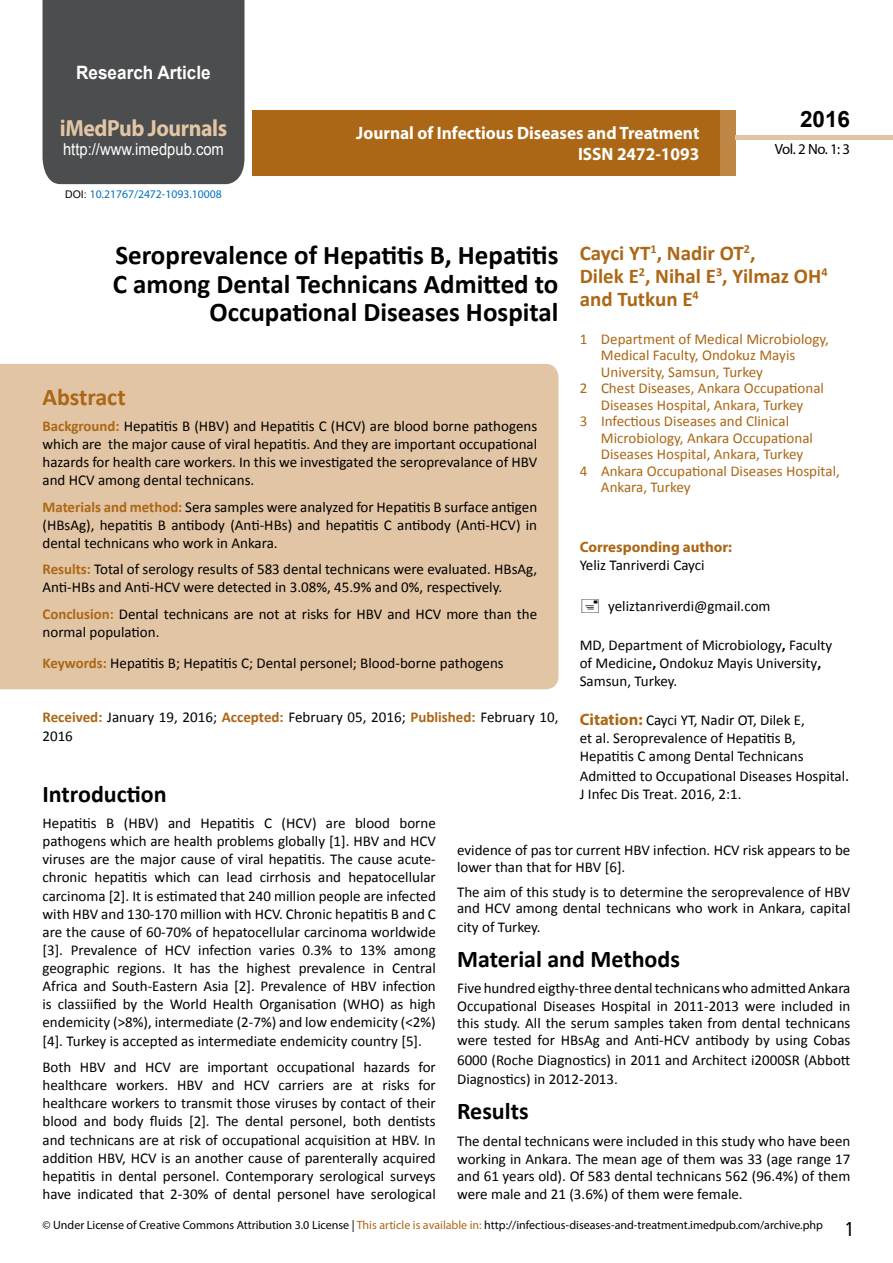
<style>
.page{position:relative;width:893px;height:1263px;background:#fff}
.page>*{position:absolute;margin:0;border:0;box-sizing:border-box;transform-origin:0 0}
.t1{font:700 27px/28.5px "Calibri";color:#000;text-align:right}
.t2{font:25.5px "Tunga";color:#000}
.t3{font:700 24px "Calibri";color:#000}
.t4{font:700 24px "Calibri";color:#ab6715}
.t5{font:700 23.4px "Myriad Pro";letter-spacing:-.02em;color:#e2c5a5;scale:.93 1}
.t6{font:700 22.5px "Arial";color:#000}
.t7{font:700 21px/23.1px "Calibri";color:#ad6715}
.t8{font:700 18.45px "Arial";color:#fff;scale:.93 1}
.t9{font:700 18px/21.6px "Myriad Pro";color:#fff;text-align:right;scale:.96 1}
.t10{font:16.5px "Arial";color:#fff;scale:.89 1}
.t11{font:15px/18.1px "Calibri";color:#000}
.t12{font:15px "Calibri";color:#ab6715}
.t13{font:700 15px "Myriad Pro";color:#ab6715}
.t14{font:14.85px "Myriad Pro";color:#000}
.t15{font:12px "Myriad Pro";color:#000}
.t16{font:11.7px "Myriad Pro";color:#0072bc}
.s1{font-family:"Arial";font-size:10.5px;color:#000}
.s2{font-weight:700;color:#ab6715}
.s3{font-weight:700}
.s4{font-family:"Myriad Pro";font-weight:700;font-size:16.5px;color:#ab6715}
.s5{font-size:16.5px}
.s6{color:#ab6715}
</style>
<div class="page">
<div style="left:252px;top:110px;width:469px;height:66px;background:#ab6715"></div>
<div style="left:720px;top:110px;width:16px;height:66px;background:#be8545"></div>
<div style="left:43px;top:0;width:201px;height:184px;background:#4c4d4f"></div>
<div style="left:736px;top:135px;width:157px;height:5px;background:#e2c5a5"></div>
<div style="left:0;top:364px;width:558px;height:325px;background:#e2c5a5"></div>
<p class="t8" style="left:76px;top:60px;width:146px">Research Article</p>
<h3 class="t5" style="left:60px;top:113px;width:181px">iMedPub Journals</h3>
<p class="t10" style="left:63px;top:138px;width:182px">http://www.imedpub.com</p>
<p class="t16" style="left:65px;top:187px;width:158px"><span class="s1">DOI:</span> 10.21767/2472-1093.10008</p>
<p class="t9" style="left:356px;top:121px;width:359px">Journal of Infectious Diseases and Treatment<br>ISSN 2472-1093</p>
<h3 class="t6" style="left:800px;top:104px;width:52px">2016</h3>
<p class="t14" style="left:775px;top:140px;width:77px">Vol. 2 No. 1: 3</p>
<h3 class="t7" style="left:580px;top:241px;width:249px">Cayci YT<sup>1</sup>, Nadir OT<sup>2</sup>,<br>Dilek E<sup>2</sup>, Nihal E<sup>3</sup>, Yilmaz OH<sup>4 </sup>and Tutkun E<sup>4</sup></h3>
<p class="t12" style="left:580px;top:329px;width:251px">1 Department of Medical Microbiology,</p>
<p class="t12" style="left:601px;top:346px;width:196px">Medical Faculty, Ondokuz Mayis</p>
<p class="t12" style="left:601px;top:362px;width:164px">University, Samsun, Turkey</p>
<p class="t12" style="left:580px;top:379px;width:246px">2 Chest Diseases, Ankara Occupational</p>
<p class="t12" style="left:601px;top:395px;width:204px">Diseases Hospital, Ankara, Turkey</p>
<p class="t12" style="left:580px;top:412px;width:211px">3 Infectious Diseases and Clinical</p>
<p class="t12" style="left:601px;top:428px;width:213px">Microbiology, Ankara Occupational</p>
<p class="t12" style="left:601px;top:445px;width:204px">Diseases Hospital, Ankara, Turkey</p>
<p class="t12" style="left:580px;top:461px;width:262px">4 Ankara Occupational Diseases Hospital,</p>
<p class="t12" style="left:601px;top:478px;width:91px">Ankara, Turkey</p>
<h1 class="t1" style="left:113px;top:241px;width:447px">Seroprevalence of Hepatitis B, Hepatitis<br>C among Dental Technicans Admitted to<br>Occupational Diseases Hospital</h1>
<h3 class="t4" style="left:43px;top:381px;width:85px">Abstract</h3>
<p class="t11" style="left:43px;top:417px;width:496px;text-align:justify"><span class="s2">Background:</span> Hepatitis B (HBV) and Hepatitis C (HCV) are blood borne pathogens which are the major cause of viral hepatitis. And they are important occupational hazards for health care workers. In this we investigated the seroprevalance of HBV and HCV among dental technicans.</p>
<p class="t11" style="left:43px;top:498px;width:496px;text-align:justify"><span class="s2">Materials and method:</span> Sera samples were analyzed for Hepatitis B surface antigen (HBsAg), hepatitis B antibody (Anti-HBs) and hepatitis C antibody (Anti-HCV) in dental technicans who work in Ankara.</p>
<p class="t11" style="left:43px;top:560px;width:496px"><span class="s2">Results:</span> Total of serology results of 583 dental technicans were evaluated. HBsAg,<br>Anti-HBs and Anti-HCV were detected in 3.08%, 45.9% and 0%, respectively.</p>
<p class="t11" style="left:43px;top:605px;width:496px"><span class="s2">Conclusion:</span> Dental technicans are not at risks for HBV and HCV more than the normal population.</p>
<p class="t11" style="left:43px;top:654px;width:463px"><span class="s2">Keywords:</span> Hepatitis B; Hepatitis C; Dental personel; Blood-borne pathogens</p>
<p class="t13" style="left:580px;top:537px;width:154px">Corresponding author:</p>
<p class="t11" style="left:580px;top:556px;width:126px">Yeliz Tanriverdi Cayci</p>
<p class="t11" style="left:608px;top:597px;width:164px">yeliztanriverdi@gmail.com</p>
<p class="t11" style="left:580px;top:636px;width:254px">MD, Department of Microbiology<span class="s3">,</span> Faculty of Medicine<span class="s3">,</span> Ondokuz Mayis University<span class="s3">,<br></span>Samsun, Turkey.</p>
<p class="t11" style="left:580px;top:711px;width:227px"><span class="s4">Citation:</span> Cayci YT, Nadir OT, Dilek E, et al. Seroprevalence of Hepatitis B,<br>Hepatitis C among Dental Technicans</p>
<p class="t11" style="left:580px;top:767px;width:271px">Admitted to Occupational Diseases Hospital<span class="s5">.</span></p>
<p class="t11" style="left:43px;top:708px;width:517px;line-height:18.8px"><span class="s2">Received:</span> January 19, 2016; <span class="s2">Accepted:</span> February 05, 2016; <span class="s2">Published:</span> February 10,<br>2016</p>
<h3 class="t3" style="left:43px;top:779px;width:126px">Introduction</h3>
<p class="t11" style="left:580px;top:785px;width:163px">J Infec Dis Treat. 2016, 2:1.</p>
<p class="t11" style="left:42px;top:814px;width:395px;text-align:justify">Hepatitis B (HBV) and Hepatitis C (HCV) are blood borne pathogens which are health problems globally [1]. HBV and HCV viruses are the major cause of viral hepatitis. The cause acute&shy;chronic hepatitis which can lead cirrhosis and hepatocellular carcinoma [2]. It is estimated that 240 million people are infected with HBV and 130-170 million with HCV. Chronic hepatitis B and C are the cause of 60-70% of hepatocellular carcinoma worldwide [3]. Prevalence of HCV infection varies 0.3% to 13% among geographic regions. It has the highest prevalence in Central Africa and South-Eastern Asia [2]. Prevalence of HBV infection is classiified by the World Health Organisation (WHO) as high endemicity (&gt;8%), intermediate (2-7%) and low endemicity (&lt;2%) [4]. Turkey is accepted as intermediate endemicity country [5].</p>
<p class="t11" style="left:42px;top:1058px;width:395px;text-align:justify">Both HBV and HCV are important occupational hazards for healthcare workers. HBV and HCV carriers are at risks for healthcare workers to transmit those viruses by contact of their blood and body fluids [2]. The dental personel, both dentists and technicans are at risk of occupational acquisition at HBV. In addition HBV, HCV is an another cause of parenterally acquired hepatitis in dental personel. Contemporary serological surveys have indicated that 2-30% of dental personel have serological</p>
<p class="t11" style="left:457px;top:842px;width:395px;line-height:16.5px">evidence of pas tor current HBV infection. HCV risk appears to be lower than that for HBV [6].</p>
<p class="t11" style="left:457px;top:884px;width:395px;line-height:16.5px">The aim of this study is to determine the seroprevalence of HBV and HCV among dental technicans who work in Ankara, capital</p>
<p class="t11" style="left:457px;top:918px;width:85px">city of Turkey.</p>
<h3 class="t3" style="left:457px;top:943px;width:224px">Material and Methods</h3>
<p class="t11" style="left:457px;top:979px;width:395px;line-height:17.4px;text-align:justify">Five hundred eigthy-three dentaltechnicans who admittedAnkara Occupational Diseases Hospital in 2011-2013 were included in this study. All the serum samples taken from dental technicans were tested for HBsAg and Anti-HCV antibody by using Cobas</p>
<p class="t11" style="left:457px;top:1050px;width:395px;line-height:19.5px">6000 (Roche Diagnostics) in 2011 and Architect i2000SR (Abbott<br>Diagnostics) in 2012-2013.</p>
<h3 class="t3" style="left:457px;top:1096px;width:73px">Results</h3>
<p class="t11" style="left:457px;top:1132px;width:395px;text-align:justify">The dental technicans were included in this study who have been working in Ankara. The mean age of them was 33 (age range 17 and 61 years old). Of 583 dental technicans 562 (96.4%) of them were male and 21 (3.6%) of them were female.</p>
<p class="t15" style="left:43px;top:1218px;width:782px">© Under License of Creative Commons Attribution 3.0 License | <span class="s6">This article is available in:</span> http://infectious-diseases-and-treatment.imedpub.com/archive.php</p>
<h2 class="t2" style="left:846px;top:1212px;width:9px">1</h2>
</div>
